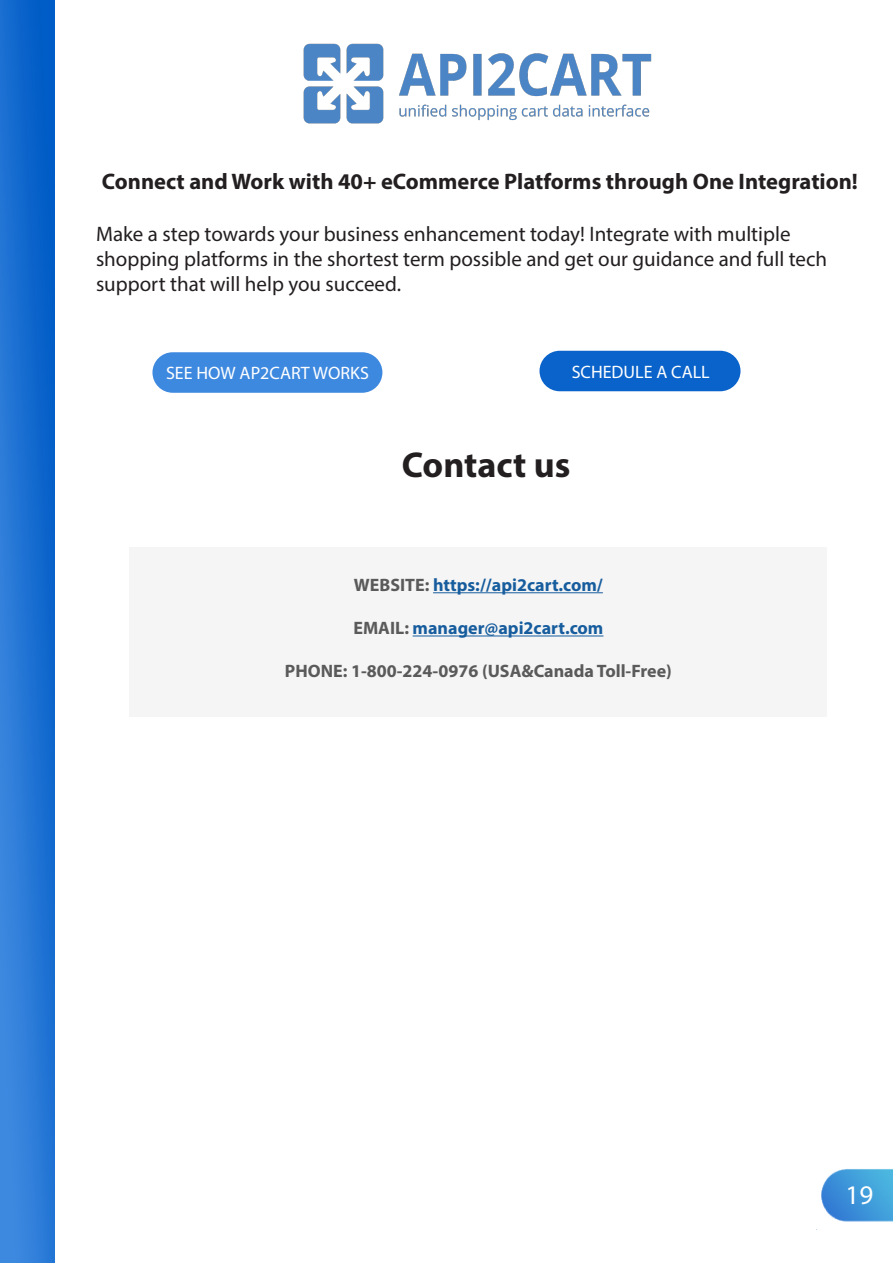
<style>
.page{position:relative;width:893px;height:1263px;background:#fff}
.page>*{position:absolute;margin:0;border:0;box-sizing:border-box;transform-origin:0 0}
.t1{font:700 36px "Myriad Pro";color:#231f20}
.t2{font:27px "Myriad Pro";color:#fff}
.t3{font:700 22.5px "Myriad Pro";color:#231f20}
.t4{font:21px/25.2px "Myriad Pro";color:#231f20}
.t5{font:700 18px "Myriad Pro";color:#175d9e}
.t6{font:700 18px "Myriad Pro";color:#5a5a5a}
.t7{font:18px "Myriad Pro";color:#fff}
.s1{color:#5a5a5a}
</style>
<div class="page">
<img style="left:0;top:0;width:54px;height:1263px">
<img style="left:303px;top:43px;width:349px;height:81px">
<img style="left:821px;top:1169px;width:72px;height:53px">
<div style="left:152px;top:352px;width:230px;height:41px;background:#3e89e0;border-radius:20px"></div>
<div style="left:539px;top:351px;width:201px;height:40px;background:#0a63ca;border-radius:20px"></div>
<hr style="left:433px;top:592px;width:170px;height:1px;background:#175d9e">
<hr style="left:413px;top:635px;width:190px;height:1px;background:#175d9e">
<p class="t3" style="left:102px;top:167px;width:758px">Connect and Work with 40+ eCommerce Platforms through One Integration!</p>
<p class="t4" style="left:96px;top:221px;width:696px">Make a step towards your business enhancement today! Integrate with multiple</p>
<p class="t4" style="left:96px;top:246px;width:733px">shopping platforms in the shortest term possible and get our guidance and full tech support that will help you succeed.</p>
<p class="t7" style="left:166px;top:362px;width:204px">SEE HOW AP2CART WORKS</p>
<p class="t7" style="left:572px;top:361px;width:140px">SCHEDULE A CALL</p>
<p class="t1" style="left:402px;top:441px;width:170px">Contact us</p>
<p class="t5" style="left:354px;top:573px;width:250px"><span class="s1">WEBSITE:</span> https://api2cart.com/</p>
<p class="t5" style="left:353px;top:616px;width:252px"><span class="s1">EMAIL:</span> manager@api2cart.com</p>
<p class="t6" style="left:285px;top:660px;width:388px">PHONE: 1-800-224-0976 (USA&amp;Canada Toll-Free)</p>
<p class="t2" style="left:846px;top:1178px;width:29px">19</p>
</div>
